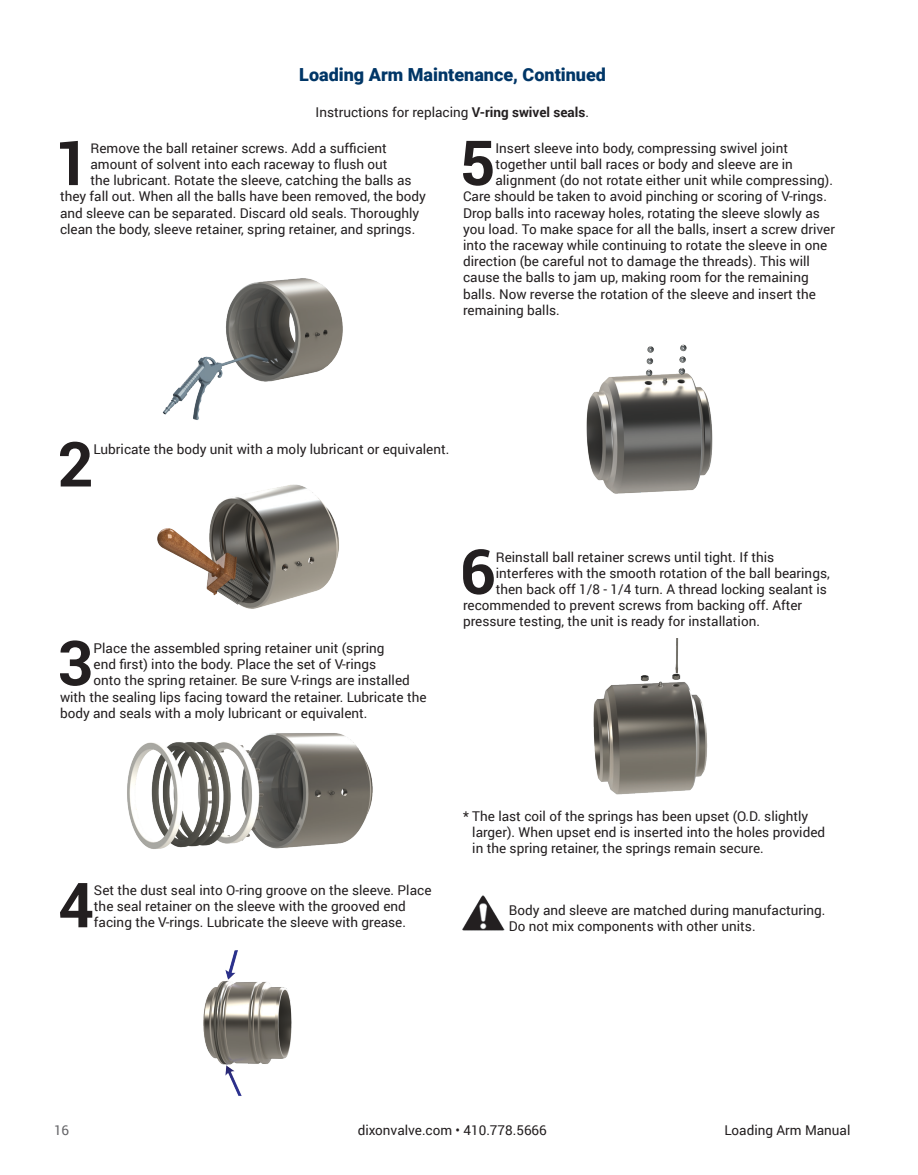
<style>
.page{position:relative;width:918px;height:1175px;background:#fff}
.page>*{position:absolute;margin:0;border:0;box-sizing:border-box;transform-origin:0 0}
.t1{font:700 62.1px "Roboto";color:#231f20}
._2020_Product_Name{font:900 18px "Roboto";color:#003667}
.text_-_left{font:13.5px/16.2px "Roboto";color:#231f20}
._2020_Body_Text{font:13.5px/16.2px "Roboto";color:#231f20}
.t2{font:13.5px "Roboto";color:#636366}
.s1{font-weight:700}
</style>
<div class="page">
<img style="left:462px;top:895px;width:43px;height:36px">
<img style="left:162px;top:278px;width:181px;height:142px">
<img style="left:157px;top:484px;width:182px;height:125px">
<img style="left:127px;top:733px;width:246px;height:116px">
<img style="left:203px;top:950px;width:89px;height:146px">
<img style="left:586px;top:344px;width:127px;height:150px">
<img style="left:593px;top:639px;width:115px;height:156px">
<p class="_2020_Product_Name" style="left:299px;top:62px;width:308px">Loading Arm Maintenance, Continued</p>
<p class="_2020_Body_Text" style="left:316px;top:103px;width:275px">Instructions for replacing <span class="s1">V-ring swivel seals</span>.</p>
<p class="t1" style="left:55px;top:119px;width:37px">1</p>
<p class="text_-_left" style="left:91px;top:139px;width:298px">Remove the ball retainer screws. Add a sufficient</p>
<p class="text_-_left" style="left:91px;top:155px;width:299px">amount of solvent into each raceway to flush out</p>
<p class="text_-_left" style="left:91px;top:172px;width:323px">the lubricant. Rotate the sleeve, catching the balls as</p>
<p class="text_-_left" style="left:60px;top:188px;width:368px">they fall out. When all the balls have been removed, the body</p>
<p class="text_-_left" style="left:60px;top:204px;width:361px">and sleeve can be separated. Discard old seals. Thoroughly</p>
<p class="text_-_left" style="left:60px;top:220px;width:357px">clean the body, sleeve retainer, spring retainer, and springs.</p>
<p class="t1" style="left:460px;top:119px;width:37px">5</p>
<p class="text_-_left" style="left:495px;top:139px;width:294px">Insert sleeve into body, compressing swivel joint</p>
<p class="text_-_left" style="left:495px;top:155px;width:299px">together until ball races or body and sleeve are in</p>
<p class="text_-_left" style="left:495px;top:172px;width:339px">alignment (do not rotate either unit while compressing).</p>
<p class="text_-_left" style="left:463px;top:188px;width:365px">Care should be taken to avoid pinching or scoring of V-rings.</p>
<p class="text_-_left" style="left:463px;top:204px;width:358px">Drop balls into raceway holes, rotating the sleeve slowly as</p>
<p class="text_-_left" style="left:463px;top:220px;width:373px">you load. To make space for all the balls, insert a screw driver</p>
<p class="text_-_left" style="left:463px;top:236px;width:366px">into the raceway while continuing to rotate the sleeve in one</p>
<p class="text_-_left" style="left:463px;top:253px;width:348px">direction (be careful not to damage the threads). This will</p>
<p class="text_-_left" style="left:463px;top:269px;width:347px">cause the balls to jam up, making room for the remaining</p>
<p class="text_-_left" style="left:463px;top:285px;width:354px">balls. Now reverse the rotation of the sleeve and insert the</p>
<p class="text_-_left" style="left:463px;top:301px;width:98px">remaining balls.</p>
<p class="t1" style="left:58px;top:420px;width:37px">2</p>
<p class="text_-_left" style="left:93px;top:440px;width:357px">Lubricate the body unit with a moly lubricant or equivalent.</p>
<p class="t1" style="left:58px;top:619px;width:37px">3</p>
<p class="text_-_left" style="left:94px;top:639px;width:292px">Place the assembled spring retainer unit (spring</p>
<p class="text_-_left" style="left:94px;top:655px;width:284px">end first) into the body. Place the set of V-rings</p>
<p class="text_-_left" style="left:94px;top:672px;width:318px">onto the spring retainer. Be sure V-rings are installed</p>
<p class="text_-_left" style="left:60px;top:688px;width:368px">with the sealing lips facing toward the retainer. Lubricate the</p>
<p class="text_-_left" style="left:60px;top:704px;width:309px">body and seals with a moly lubricant or equivalent.</p>
<p class="t1" style="left:460px;top:528px;width:37px">6</p>
<p class="text_-_left" style="left:496px;top:548px;width:280px">Reinstall ball retainer screws until tight. If this</p>
<p class="text_-_left" style="left:496px;top:564px;width:335px">interferes with the smooth rotation of the ball bearings,</p>
<p class="text_-_left" style="left:496px;top:580px;width:333px">then back off 1/8 - 1/4 turn. A thread locking sealant is</p>
<p class="text_-_left" style="left:463px;top:596px;width:341px">recommended to prevent screws from backing off. After</p>
<p class="text_-_left" style="left:463px;top:613px;width:298px">pressure testing, the unit is ready for installation.</p>
<p class="t1" style="left:58px;top:861px;width:37px">4</p>
<p class="text_-_left" style="left:94px;top:881px;width:339px">Set the dust seal into O-ring groove on the sleeve. Place the seal retainer on the sleeve with the grooved end facing the V-rings. Lubricate the sleeve with grease.</p>
<p class="text_-_left" style="left:472px;top:807px;width:354px;text-indent:-9px">* The last coil of the springs has been upset (O.D. slightly larger). When upset end is inserted into the holes provided in the spring retainer, the springs remain secure.</p>
<p class="_2020_Body_Text" style="left:509px;top:901px;width:318px">Body and sleeve are matched during manufacturing.<br>Do not mix components with other units.</p>
<p class="t2" style="left:54px;top:1120px;width:17px">16</p>
<p class="text_-_left" style="left:358px;top:1121px;width:191px">dixonvalve.com • 410.778.5666</p>
<p class="text_-_left" style="left:724px;top:1121px;width:128px">Loading Arm Manual</p>
</div>
